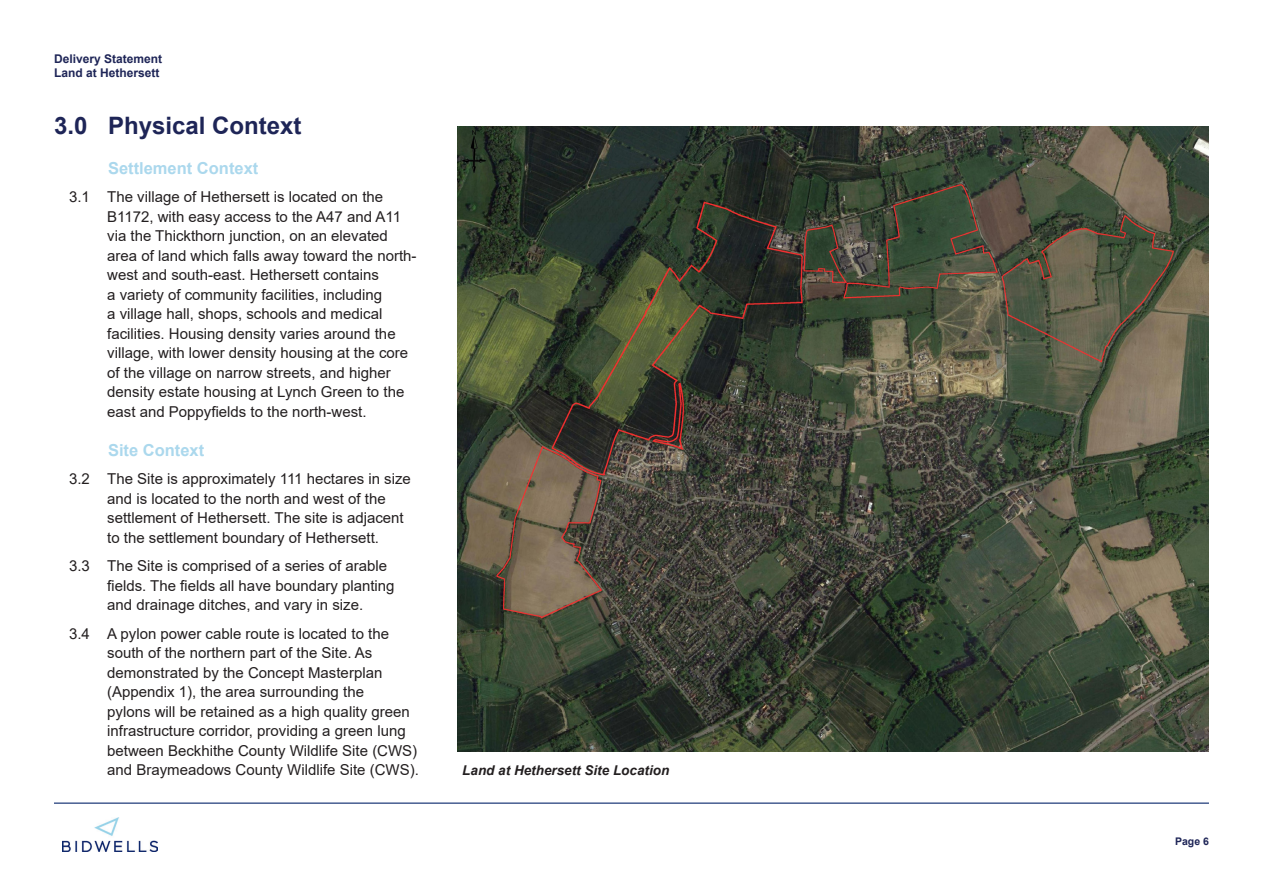
<style>
.page{position:relative;width:1263px;height:893px;background:#fff}
.page>*{position:absolute;margin:0;border:0;box-sizing:border-box;transform-origin:0 0}
.t1{font:700 24px "Arial";color:#1e2557}
.Heading_2{font:700 16.5px "Arial";color:#abd8ed}
.t2{font:15px/19.5px "Arial";color:#231f20}
.Bodytext{font:italic 700 13.5px "Arial";color:#231f20}
.t3{font:700 12px/14.4px "Arial";color:#1e2557}
.t4{font:700 10.5px "Arial";color:#1e2557}
</style>
<div class="page">
<img style="left:63px;top:818px;width:95px;height:34px">
<hr style="left:54px;top:802px;width:1155px;height:2px;background:#08276c">
<img style="left:457px;top:127px;width:752px;height:624px">
<p class="t3" style="left:54px;top:51px;width:110px">Delivery Statement<br>Land at Hethersett</p>
<p class="t1" style="left:54px;top:109px;width:249px">3.0 Physical Context</p>
<p class="Heading_2" style="left:108px;top:157px;width:152px">Settlement Context</p>
<p class="t2" style="left:107px;top:187px;width:311px;text-indent:-38px">3.1 The village of Hethersett is located on the B1172, with easy access to the A47 and A11 via the Thickthorn junction, on an elevated area of land which falls away toward the north&shy;west and south-east. Hethersett contains<br>a variety of community facilities, including<br>a village hall, shops, schools and medical facilities. Housing density varies around the village, with lower density housing at the core of the village on narrow streets, and higher density estate housing at Lynch Green to the east and Poppyfields to the north-west.</p>
<p class="Heading_2" style="left:108px;top:439px;width:98px">Site Context</p>
<p class="t2" style="left:107px;top:469px;width:305px;text-indent:-38px">3.2 The Site is approximately 111 hectares in size and is located to the north and west of the settlement of Hethersett. The site is adjacent to the settlement boundary of Hethersett.</p>
<p class="t2" style="left:107px;top:556px;width:289px;text-indent:-38px">3.3 The Site is comprised of a series of arable fields. The fields all have boundary planting and drainage ditches, and vary in size.</p>
<p class="t2" style="left:107px;top:624px;width:313px;text-indent:-38px">3.4 A pylon power cable route is located to the south of the northern part of the Site. As demonstrated by the Concept Masterplan (Appendix 1), the area surrounding the<br>pylons will be retained as a high quality green infrastructure corridor, providing a green lung between Beckhithe County Wildlife Site (CWS) and Braymeadows County Wildlife Site (CWS).</p>
<p class="Bodytext" style="left:462px;top:761px;width:209px">Land at Hethersett Site Location</p>
<p class="t4" style="left:1175px;top:833px;width:35px">Page 6</p>
</div>
